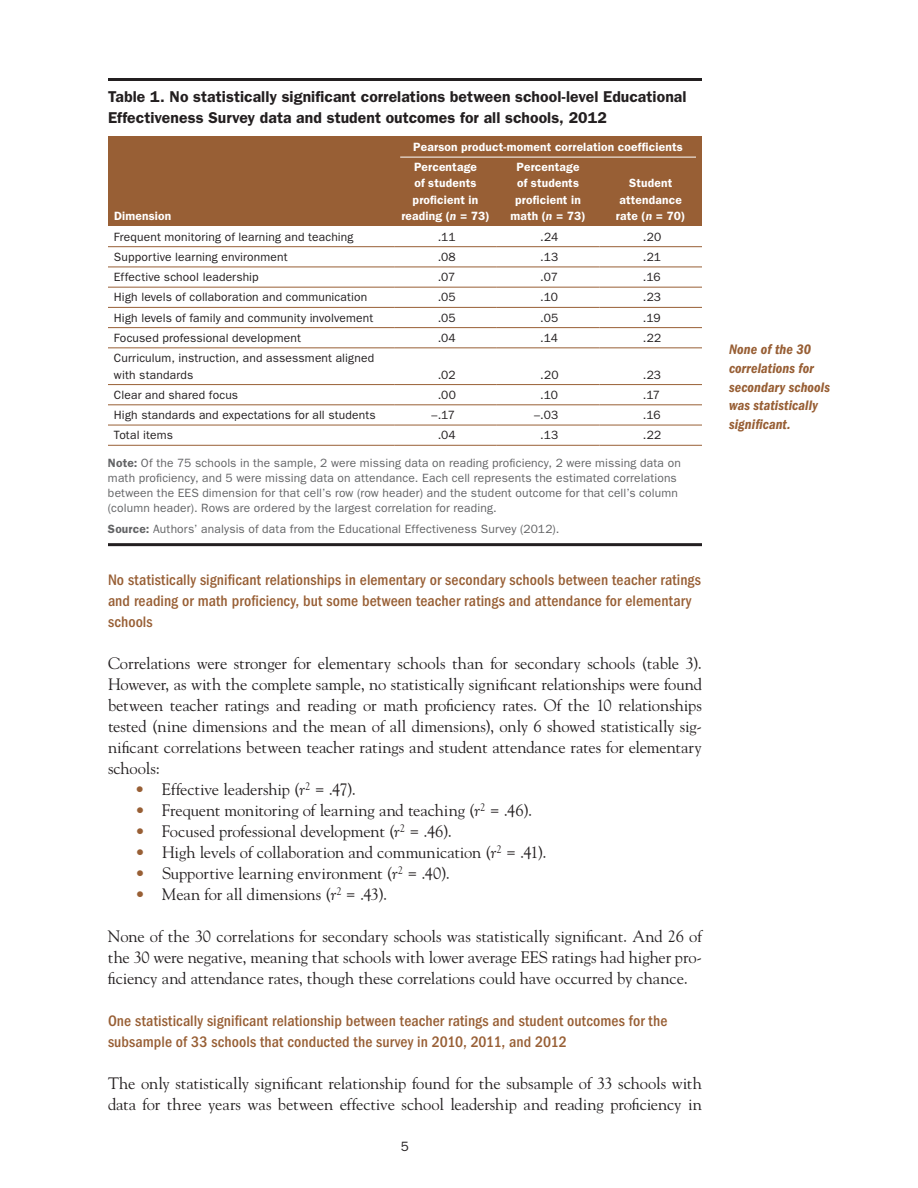
<style>
.page{position:relative;width:918px;height:1188px;background:#fff}
.page>*{position:absolute;margin:0;border:0;box-sizing:border-box;transform-origin:0 0}
.t1{font:16.5px/21px "Goudy Std";letter-spacing:-.01em;color:#231f20;text-align:justify}
.t2{font:500 condensed 15.75px/21px "ITC Franklin Gothic Std";letter-spacing:.005em;color:#985f35}
.t3{font:600 15.75px/21px "ITC Franklin Gothic Std";letter-spacing:.005em;color:#231f20}
.t4{font:14.25px/18.8px "ITC Franklin Gothic Std Dm Cd It";letter-spacing:.01em;color:#985f35}
.t5{font:13.5px "ITC Franklin Gothic Std";color:#231f20}
.t6{font:12px/16.5px "ITC Franklin Gothic Std";letter-spacing:.015em;color:#231f20}
.t7{font:12px/15px "ITC Franklin Gothic Std";letter-spacing:.015em;color:#636466}
.t8{font:600 12px/16.5px "ITC Franklin Gothic Std";letter-spacing:.015em;color:#fff;text-align:center}
.s1{font-style:italic}
.s2{font-weight:600}
.s3{color:#985f35}
</style>
<div class="page">
<hr style="left:108px;top:78px;width:594px;height:3px;background:#231f20">
<hr style="left:108px;top:543px;width:594px;height:3px;background:#231f20">
<div style="left:108px;top:136px;width:286px;height:90px;background:#985f35"></div>
<div style="left:394px;top:136px;width:308px;height:21px;background:#985f35"></div>
<div style="left:394px;top:157px;width:103px;height:69px;background:#985f35"></div>
<div style="left:497px;top:157px;width:102px;height:69px;background:#985f35"></div>
<div style="left:599px;top:157px;width:103px;height:69px;background:#985f35"></div>
<hr style="left:108px;top:246px;width:286px;height:1px;background:#985f35">
<hr style="left:394px;top:246px;width:103px;height:1px;background:#985f35">
<hr style="left:497px;top:246px;width:102px;height:1px;background:#985f35">
<hr style="left:599px;top:246px;width:103px;height:1px;background:#985f35">
<hr style="left:108px;top:267px;width:286px;height:1px;background:#985f35">
<hr style="left:394px;top:267px;width:103px;height:1px;background:#985f35">
<hr style="left:497px;top:267px;width:102px;height:1px;background:#985f35">
<hr style="left:599px;top:267px;width:103px;height:1px;background:#985f35">
<hr style="left:108px;top:287px;width:286px;height:1px;background:#985f35">
<hr style="left:394px;top:287px;width:103px;height:1px;background:#985f35">
<hr style="left:497px;top:287px;width:102px;height:1px;background:#985f35">
<hr style="left:599px;top:287px;width:103px;height:1px;background:#985f35">
<hr style="left:108px;top:307px;width:286px;height:1px;background:#985f35">
<hr style="left:394px;top:307px;width:103px;height:1px;background:#985f35">
<hr style="left:497px;top:307px;width:102px;height:1px;background:#985f35">
<hr style="left:599px;top:307px;width:103px;height:1px;background:#985f35">
<hr style="left:108px;top:327px;width:286px;height:1px;background:#985f35">
<hr style="left:394px;top:327px;width:103px;height:1px;background:#985f35">
<hr style="left:497px;top:327px;width:102px;height:1px;background:#985f35">
<hr style="left:599px;top:327px;width:103px;height:1px;background:#985f35">
<hr style="left:108px;top:347px;width:286px;height:1px;background:#985f35">
<hr style="left:394px;top:347px;width:103px;height:1px;background:#985f35">
<hr style="left:497px;top:347px;width:102px;height:1px;background:#985f35">
<hr style="left:599px;top:347px;width:103px;height:1px;background:#985f35">
<hr style="left:108px;top:384px;width:286px;height:1px;background:#985f35">
<hr style="left:394px;top:384px;width:103px;height:1px;background:#985f35">
<hr style="left:497px;top:384px;width:102px;height:1px;background:#985f35">
<hr style="left:599px;top:384px;width:103px;height:1px;background:#985f35">
<hr style="left:108px;top:404px;width:286px;height:1px;background:#985f35">
<hr style="left:394px;top:404px;width:103px;height:1px;background:#985f35">
<hr style="left:497px;top:404px;width:102px;height:1px;background:#985f35">
<hr style="left:599px;top:404px;width:103px;height:1px;background:#985f35">
<hr style="left:108px;top:425px;width:286px;height:1px;background:#985f35">
<hr style="left:394px;top:425px;width:103px;height:1px;background:#985f35">
<hr style="left:497px;top:425px;width:102px;height:1px;background:#985f35">
<hr style="left:599px;top:425px;width:103px;height:1px;background:#985f35">
<hr style="left:108px;top:445px;width:286px;height:1px;background:#985f35">
<hr style="left:394px;top:445px;width:103px;height:1px;background:#985f35">
<hr style="left:497px;top:445px;width:102px;height:1px;background:#985f35">
<hr style="left:599px;top:445px;width:103px;height:1px;background:#985f35">
<hr style="left:400px;top:157px;width:296px;height:1px;background:#fff">
<p class="t3" style="left:108px;top:86px;width:580px">Table 1. No statistically significant correlations between school-level Educational<br>Effectiveness Survey data and student outcomes for all schools, 2012</p>
<p class="t8" style="left:413px;top:138px;width:271px">Pearson product-moment correlation coefficients</p>
<p class="t8" style="left:114px;top:208px;width:59px">Dimension</p>
<p class="t8" style="left:401px;top:159px;width:90px">Percentage<br>of students proficient in reading (<span class="s1">n</span> = 73)</p>
<p class="t8" style="left:510px;top:159px;width:77px">Percentage of students proficient in math (<span class="s1">n</span> = 73)</p>
<p class="t8" style="left:616px;top:175px;width:71px">Student attendance rate (<span class="s1">n</span> = 70)</p>
<p class="t6" style="left:114px;top:228px;width:241px">Frequent monitoring of learning and teaching</p>
<p class="t6" style="left:438px;top:228px;width:19px">.11</p>
<p class="t6" style="left:540px;top:228px;width:20px">.24</p>
<p class="t6" style="left:643px;top:228px;width:20px">.20</p>
<p class="t6" style="left:114px;top:249px;width:175px">Supportive learning environment</p>
<p class="t6" style="left:438px;top:249px;width:20px">.08</p>
<p class="t6" style="left:540px;top:249px;width:19px">.13</p>
<p class="t6" style="left:643px;top:249px;width:20px">.21</p>
<p class="t6" style="left:114px;top:269px;width:146px">Effective school leadership</p>
<p class="t6" style="left:438px;top:269px;width:19px">.07</p>
<p class="t6" style="left:540px;top:269px;width:19px">.07</p>
<p class="t6" style="left:643px;top:269px;width:19px">.16</p>
<p class="t6" style="left:114px;top:289px;width:255px">High levels of collaboration and communication</p>
<p class="t6" style="left:438px;top:289px;width:20px">.05</p>
<p class="t6" style="left:540px;top:289px;width:19px">.10</p>
<p class="t6" style="left:643px;top:289px;width:20px">.23</p>
<p class="t6" style="left:114px;top:309px;width:261px">High levels of family and community involvement</p>
<p class="t6" style="left:438px;top:309px;width:20px">.05</p>
<p class="t6" style="left:540px;top:309px;width:20px">.05</p>
<p class="t6" style="left:643px;top:309px;width:19px">.19</p>
<p class="t6" style="left:114px;top:330px;width:188px">Focused professional development</p>
<p class="t6" style="left:438px;top:330px;width:20px">.04</p>
<p class="t6" style="left:540px;top:330px;width:19px">.14</p>
<p class="t6" style="left:643px;top:330px;width:20px">.22</p>
<p class="t6" style="left:114px;top:350px;width:262px">Curriculum, instruction, and assessment aligned with standards</p>
<p class="t6" style="left:438px;top:366px;width:20px">.02</p>
<p class="t6" style="left:540px;top:366px;width:20px">.20</p>
<p class="t6" style="left:643px;top:366px;width:20px">.23</p>
<p class="t6" style="left:114px;top:387px;width:126px">Clear and shared focus</p>
<p class="t6" style="left:438px;top:387px;width:20px">.00</p>
<p class="t6" style="left:540px;top:387px;width:19px">.10</p>
<p class="t6" style="left:643px;top:387px;width:19px">.17</p>
<p class="t6" style="left:114px;top:407px;width:263px">High standards and expectations for all students</p>
<p class="t6" style="left:431px;top:407px;width:25px">–.17</p>
<p class="t6" style="left:534px;top:407px;width:26px">–.03</p>
<p class="t6" style="left:643px;top:407px;width:19px">.16</p>
<p class="t6" style="left:114px;top:427px;width:61px">Total items</p>
<p class="t6" style="left:438px;top:427px;width:20px">.04</p>
<p class="t6" style="left:540px;top:427px;width:19px">.13</p>
<p class="t6" style="left:643px;top:427px;width:20px">.22</p>
<p class="t7" style="left:108px;top:455px;width:574px"><span class="s2">Note:</span> Of the 75 schools in the sample, 2 were missing data on reading proficiency, 2 were missing data on math proficiency, and 5 were missing data on attendance. Each cell represents the estimated correlations between the EES dimension for that cell’s row (row header) and the student outcome for that cell’s column (column header). Rows are ordered by the largest correlation for reading.</p>
<p class="t7" style="left:108px;top:521px;width:453px"><span class="s2">Source:</span> Authors’ analysis of data from the Educational Effectiveness Survey (2012).</p>
<h2 class="t2" style="left:108px;top:569px;width:595px">No statistically significant relationships in elementary or secondary schools between teacher ratings and reading or math proficiency, but some between teacher ratings and attendance for elementary schools</h2>
<p class="t1" style="left:108px;top:653px;width:596px">Correlations were stronger for elementary schools than for secondary schools (table 3).<br>However, as with the complete sample, no statistically significant relationships were found between teacher ratings and reading or math proficiency rates. Of the 10 relationships tested (nine dimensions and the mean of all dimensions), only 6 showed statistically sig&shy;nificant correlations between teacher ratings and student attendance rates for elementary schools:</p>
<p class="t1" style="left:135px;top:779px;width:223px"><span class="s3">•</span> Effective leadership (<span class="s1">r</span><sup>2</sup> = .47).</p>
<p class="t1" style="left:135px;top:800px;width:399px"><span class="s3">•</span> Frequent monitoring of learning and teaching (<span class="s1">r</span><sup>2</sup> = .46).</p>
<p class="t1" style="left:135px;top:821px;width:318px"><span class="s3">•</span> Focused professional development (<span class="s1">r</span><sup>2</sup> = .46).</p>
<p class="t1" style="left:135px;top:842px;width:413px"><span class="s3">•</span> High levels of collaboration and communication (<span class="s1">r</span><sup>2</sup> = .41).</p>
<p class="t1" style="left:135px;top:863px;width:316px"><span class="s3">•</span> Supportive learning environment (<span class="s1">r</span><sup>2</sup> = .40).</p>
<p class="t1" style="left:135px;top:884px;width:254px"><span class="s3">•</span> Mean for all dimensions (<span class="s1">r</span><sup>2</sup> = .43).</p>
<p class="t1" style="left:108px;top:926px;width:596px">None of the 30 correlations for secondary schools was statistically significant. And 26 of the 30 were negative, meaning that schools with lower average EES ratings had higher pro&shy;ficiency and attendance rates, though these correlations could have occurred by chance.</p>
<h2 class="t2" style="left:108px;top:1010px;width:561px">One statistically significant relationship between teacher ratings and student outcomes for the subsample of 33 schools that conducted the survey in 2010, 2011, and 2012</h2>
<p class="t1" style="left:108px;top:1073px;width:595px">The only statistically significant relationship found for the subsample of 33 schools with data for three years was between effective school leadership and reading proficiency in</p>
<p class="t5" style="left:401px;top:1138px;width:10px">5</p>
<p class="t4" style="left:729px;top:340px;width:103px">None of the 30 correlations for secondary schools was statistically significant.</p>
</div>
